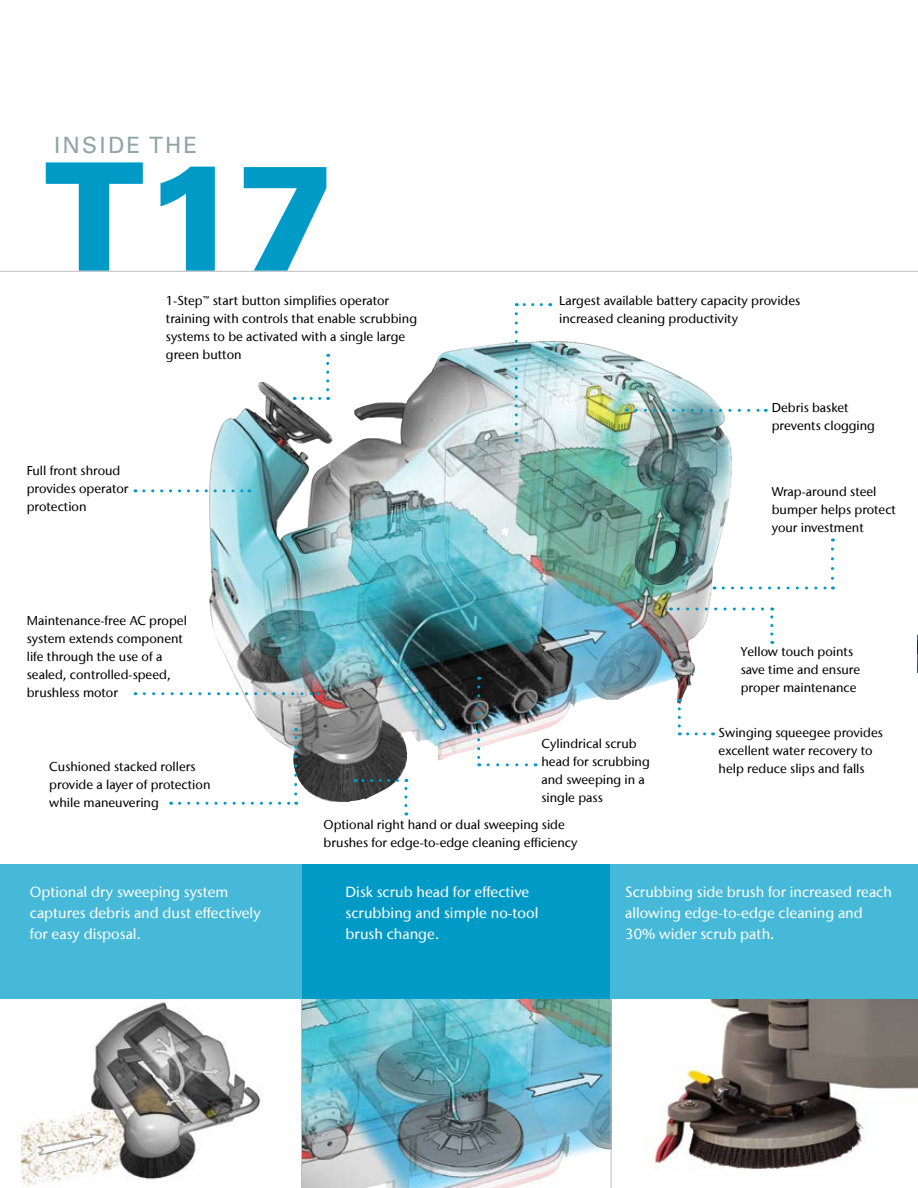
<style>
.page{position:relative;width:918px;height:1188px;background:#fff}
.page>*{position:absolute;margin:0;border:0;box-sizing:border-box;transform-origin:0 0}
.t1{font:900 150px "Univers LT Std";color:#009ac7}
.t2{font:22.5px "Univers";letter-spacing:.1em;color:#91a5a5}
.t3{font:500 14.7px/21px "Stone Sans IIITC Com";color:#fff}
.t4{font:500 12.75px/18px "Stone Sans IIITC Com";color:#000}
</style>
<div class="page">
<img style="left:917px;top:634px;width:1px;height:38px">
<img style="left:209px;top:341px;width:527px;height:463px">
<img style="left:654px;top:999px;width:264px;height:171px">
<img style="left:302px;top:999px;width:309px;height:189px">
<img style="left:21px;top:1002px;width:241px;height:185px">
<div style="left:0;top:865px;width:304px;height:134px;background:#46b9d9"></div>
<div style="left:302px;top:865px;width:309px;height:134px;background:#009ac7"></div>
<div style="left:611px;top:865px;width:307px;height:134px;background:#46b9d9"></div>
<hr style="left:611px;top:998px;width:1px;height:190px;background:#bcbec0">
<hr style="left:301px;top:998px;width:1px;height:190px;background:#bcbec0">
<svg style="left:516px;top:303px;width:25px;height:3px"></svg>
<svg style="left:515px;top:314px;width:3px;height:128px"></svg>
<svg style="left:303px;top:397px;width:26px;height:3px"></svg>
<svg style="left:326px;top:354px;width:3px;height:36px"></svg>
<svg style="left:770px;top:608px;width:3px;height:26px"></svg>
<svg style="left:670px;top:608px;width:93px;height:3px"></svg>
<svg style="left:404px;top:779px;width:3px;height:27px"></svg>
<svg style="left:355px;top:779px;width:42px;height:3px"></svg>
<svg style="left:678px;top:709px;width:3px;height:26px"></svg>
<svg style="left:688px;top:732px;width:26px;height:3px"></svg>
<svg style="left:477px;top:687px;width:3px;height:79px"></svg>
<svg style="left:488px;top:763px;width:48px;height:3px"></svg>
<svg style="left:723px;top:586px;width:110px;height:3px"></svg>
<svg style="left:831px;top:539px;width:3px;height:39px"></svg>
<svg style="left:180px;top:802px;width:117px;height:3px"></svg>
<svg style="left:294px;top:728px;width:3px;height:66px"></svg>
<svg style="left:144px;top:489px;width:106px;height:3px"></svg>
<svg style="left:636px;top:409px;width:130px;height:3px"></svg>
<svg style="left:144px;top:692px;width:175px;height:3px"></svg>
<hr style="left:0;top:271px;width:918px;height:1px;background:#bcbec0">
<h2 class="t2" style="left:54px;top:131px;width:145px">INSIDE THE</h2>
<h1 class="t1" style="left:44px;top:123px;width:294px">T17</h1>
<p class="t4" style="left:27px;top:462px;width:103px">Full front shroud provides operator protection</p>
<p class="t4" style="left:166px;top:292px;width:253px">1-Step™ start button simplifies operator training with controls that enable scrubbing systems to be activated with a single large green button</p>
<p class="t4" style="left:559px;top:292px;width:243px">Largest available battery capacity provides increased cleaning productivity</p>
<p class="t4" style="left:772px;top:398px;width:105px">Debris basket prevents clogging</p>
<p class="t4" style="left:772px;top:482px;width:126px">Wrap-around steel bumper helps protect your investment</p>
<p class="t4" style="left:27px;top:611px;width:162px">Maintenance-free AC propel system extends component life through the use of a sealed, controlled-speed, brushless motor</p>
<p class="t4" style="left:49px;top:757px;width:163px">Cushioned stacked rollers provide a layer of protection while maneuvering</p>
<p class="t4" style="left:541px;top:734px;width:110px">Cylindrical scrub head for scrubbing and sweeping in a single pass</p>
<p class="t4" style="left:324px;top:815px;width:255px">Optional right hand or dual sweeping side brushes for edge-to-edge cleaning efficiency</p>
<p class="t4" style="left:741px;top:643px;width:121px">Yellow touch points save time and ensure proper maintenance</p>
<p class="t4" style="left:719px;top:723px;width:166px">Swinging squeegee provides excellent water recovery to help reduce slips and falls</p>
<p class="t3" style="left:30px;top:882px;width:232px">Optional dry sweeping system captures debris and dust effectively for easy disposal.</p>
<p class="t3" style="left:346px;top:882px;width:194px">Disk scrub head for effective scrubbing and simple no-tool brush change.</p>
<p class="t3" style="left:625px;top:882px;width:268px">Scrubbing side brush for increased reach allowing edge-to-edge cleaning and<br>30% wider scrub path.</p>
</div>
